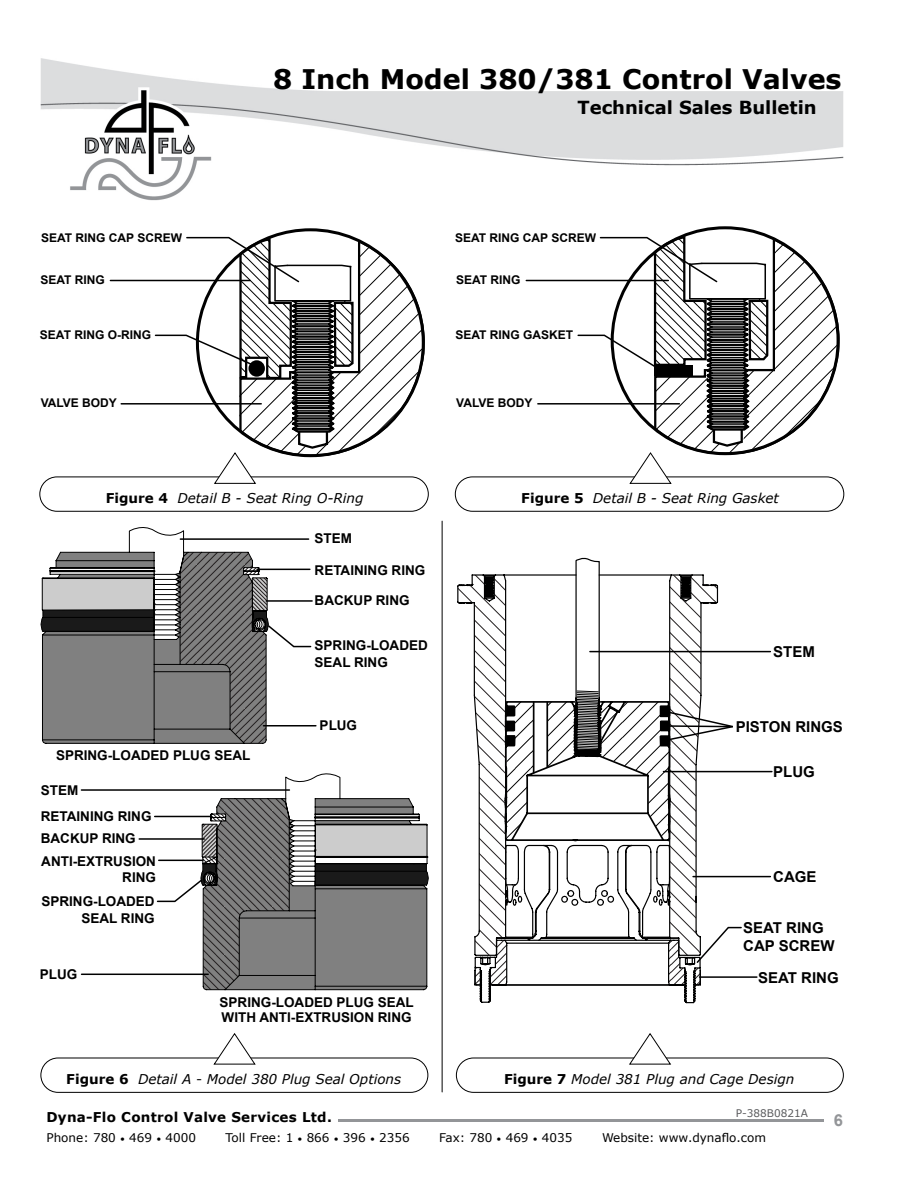
<style>
.page{position:relative;width:918px;height:1188px;background:#fff}
.page>*{position:absolute;margin:0;border:0;box-sizing:border-box;transform-origin:0 0}
.t1{font:700 27px "Verdana";color:#000}
.t2{font:700 18px "Verdana";color:#000}
.t3{font:700 16.5px "Arial";color:#939598}
.t4{font:700 15px/18px "Arial";color:#000}
.t5{font:700 13.5px/16.2px "Arial";color:#000}
.t6{font:italic 13.5px "Verdana";color:#000}
.t7{font:700 13.5px "Verdana";letter-spacing:.02em;color:#000}
.t8{font:700 12px "Arial";color:#000}
.t9{font:12px "Verdana";color:#000}
.t10{font:10.5px "Verdana";color:#5a5b5d}
.s1{font-weight:700;font-style:normal}
.s2{font-style:normal}
.s3{font-size:9px}
</style>
<div class="page">
<img style="left:41px;top:58px;width:803px;height:143px">
<hr style="left:338px;top:1120px;width:486px;height:2px;background:#939598">
<div style="left:40px;top:477px;width:389px;height:34px;border:1px solid #000;border-radius:17px"></div>
<div style="left:456px;top:1058px;width:388px;height:35px;border:1px solid #000;border-radius:17px"></div>
<svg style="left:629px;top:1033px;width:42px;height:32px"></svg>
<div style="left:455px;top:477px;width:389px;height:34px;border:1px solid #000;border-radius:17px"></div>
<svg style="left:272px;top:228px;width:77px;height:7px"></svg>
<div style="left:41px;top:1058px;width:387px;height:35px;border:1px solid #000;border-radius:17px"></div>
<svg style="left:214px;top:1033px;width:41px;height:32px"></svg>
<svg style="left:220px;top:774px;width:209px;height:109px"></svg>
<svg style="left:43px;top:527px;width:222px;height:217px"></svg>
<hr style="left:442px;top:521px;width:1px;height:571px;background:#000">
<hr style="left:110px;top:280px;width:140px;height:1px;background:#000">
<svg style="left:154px;top:235px;width:271px;height:249px"></svg>
<hr style="left:121px;top:403px;width:140px;height:2px;background:#000">
<hr style="left:526px;top:280px;width:142px;height:1px;background:#000">
<svg style="left:577px;top:235px;width:264px;height:249px"></svg>
<hr style="left:538px;top:403px;width:141px;height:2px;background:#000">
<hr style="left:590px;top:651px;width:180px;height:1px;background:#000">
<hr style="left:663px;top:771px;width:109px;height:1px;background:#000">
<hr style="left:693px;top:876px;width:77px;height:1px;background:#000">
<svg style="left:458px;top:575px;width:285px;height:428px"></svg>
<hr style="left:700px;top:976px;width:57px;height:2px;background:#000">
<hr style="left:180px;top:538px;width:129px;height:2px;background:#000">
<svg style="left:41px;top:552px;width:271px;height:191px"></svg>
<hr style="left:264px;top:725px;width:52px;height:2px;background:#000">
<hr style="left:81px;top:789px;width:208px;height:2px;background:#000">
<hr style="left:155px;top:816px;width:57px;height:1px;background:#000">
<hr style="left:139px;top:838px;width:65px;height:2px;background:#000">
<svg style="left:156px;top:799px;width:272px;height:191px"></svg>
<hr style="left:82px;top:974px;width:126px;height:1px;background:#000">
<h1 class="t1" style="left:273px;top:60px;width:570px">8 Inch Model 380/381 Control Valves</h1>
<h2 class="t2" style="left:578px;top:95px;width:241px">Technical Sales Bulletin</h2>
<p class="t8" style="left:41px;top:229px;width:142px">SEAT RING CAP SCREW</p>
<p class="t8" style="left:40px;top:271px;width:66px">SEAT RING</p>
<p class="t8" style="left:455px;top:229px;width:142px">SEAT RING CAP SCREW</p>
<p class="t8" style="left:456px;top:271px;width:66px">SEAT RING</p>
<p class="t8" style="left:40px;top:326px;width:113px">SEAT RING O-RING</p>
<p class="t8" style="left:455px;top:326px;width:119px">SEAT RING GASKET</p>
<p class="t8" style="left:41px;top:395px;width:78px">VALVE BODY</p>
<p class="t8" style="left:456px;top:395px;width:78px">VALVE BODY</p>
<p class="t6" style="left:106px;top:489px;width:259px"><span class="s1">Figure 4</span> Detail B - Seat Ring O-Ring</p>
<p class="t5" style="left:315px;top:531px;width:39px">STEM</p>
<p class="t5" style="left:315px;top:563px;width:112px">RETAINING RING</p>
<p class="t5" style="left:315px;top:593px;width:97px">BACKUP RING</p>
<p class="t5" style="left:315px;top:638px;width:115px">SPRING-LOADED<br>SEAL RING</p>
<p class="t5" style="left:56px;top:748px;width:196px">SPRING-LOADED PLUG SEAL</p>
<p class="t5" style="left:41px;top:782px;width:39px">STEM</p>
<p class="t5" style="left:41px;top:805px;width:112px;line-height:22.5px">RETAINING RING<br>BACKUP RING</p>
<p class="t5" style="left:41px;top:853px;width:116px;text-align:right">ANTI-EXTRUSION<br>RING</p>
<p class="t5" style="left:41px;top:894px;width:115px;text-align:right">SPRING-LOADED<br>SEAL RING</p>
<p class="t5" style="left:40px;top:966px;width:39px">PLUG</p>
<p class="t5" style="left:320px;top:717px;width:39px">PLUG</p>
<p class="t5" style="left:220px;top:995px;width:196px;line-height:15px">SPRING-LOADED PLUG SEAL<br>WITH ANTI-EXTRUSION RING</p>
<p class="t6" style="left:66px;top:1070px;width:336px"><span class="s1">Figure 6</span> Detail A <span class="s2">-</span> Model 380 Plug Seal Options</p>
<p class="t6" style="left:521px;top:489px;width:259px"><span class="s1">Figure 5</span> Detail B - Seat Ring Gasket</p>
<p class="t4" style="left:773px;top:643px;width:43px">STEM</p>
<p class="t4" style="left:736px;top:718px;width:109px">PISTON RINGS</p>
<p class="t4" style="left:773px;top:763px;width:43px">PLUG</p>
<p class="t4" style="left:773px;top:868px;width:45px">CAGE</p>
<p class="t4" style="left:743px;top:919px;width:93px">SEAT RING<br>CAP SCREW</p>
<p class="t4" style="left:758px;top:968px;width:82px">SEAT RING</p>
<p class="t6" style="left:504px;top:1070px;width:292px"><span class="s1">Figure 7</span> Model 381 Plug and Cage Design</p>
<p class="t10" style="left:736px;top:1106px;width:74px">P-388B0821A</p>
<p class="t7" style="left:46px;top:1108px;width:287px">Dyna-Flo Control Valve Services Ltd.</p>
<p class="t9" style="left:46px;top:1130px;width:151px">Phone: 780 <span class="s3">•</span> 469 <span class="s3">•</span> 4000</p>
<p class="t9" style="left:226px;top:1130px;width:186px">Toll Free: 1 <span class="s3">•</span> 866 <span class="s3">•</span> 396 <span class="s3">•</span> 2356</p>
<p class="t9" style="left:439px;top:1130px;width:135px">Fax: 780 <span class="s3">•</span> 469 <span class="s3">•</span> 4035</p>
<p class="t9" style="left:602px;top:1130px;width:165px">Website: www.dynaflo.com</p>
<p class="t3" style="left:834px;top:1108px;width:11px">6</p>
</div>
